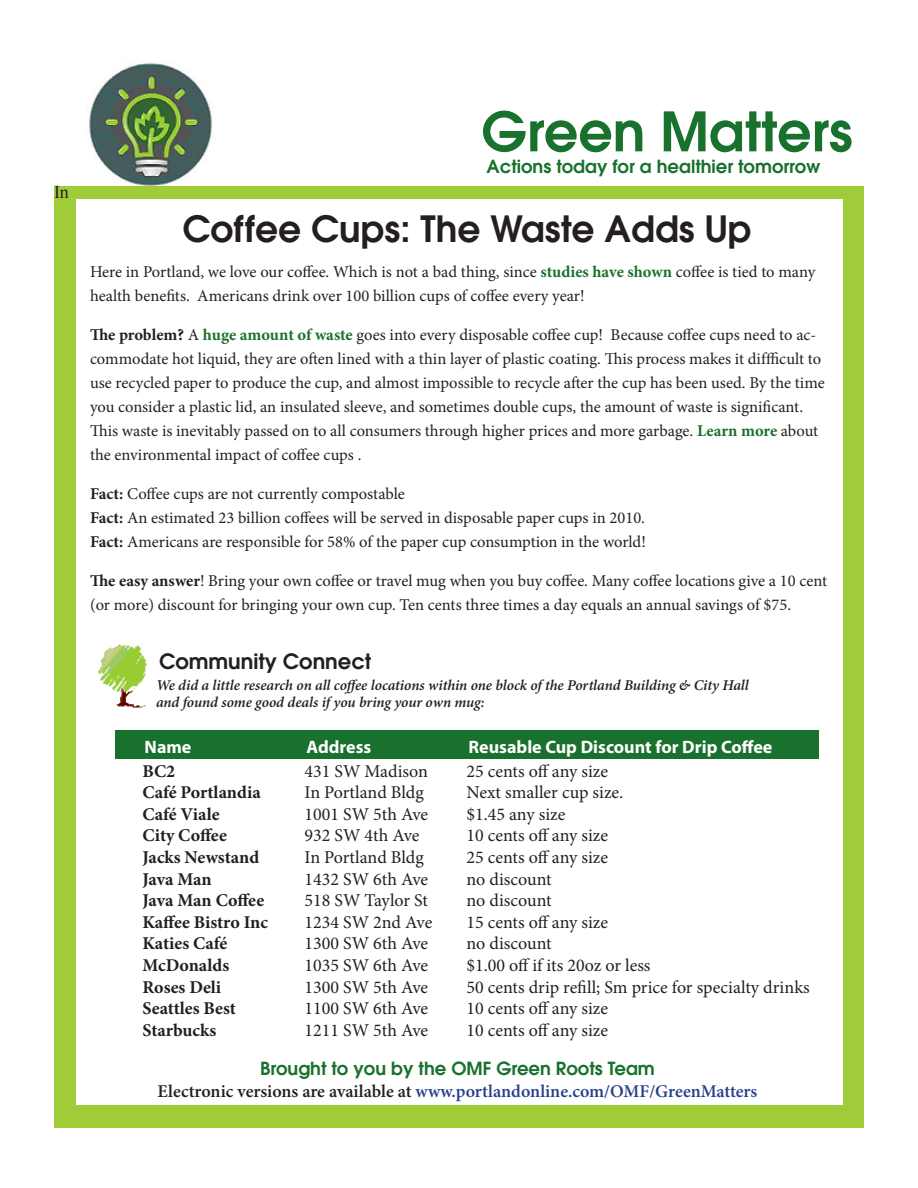
<style>
.page{position:relative;width:918px;height:1188px;background:#fff}
.page>*{position:absolute;margin:0;border:0;box-sizing:border-box;transform-origin:0 0}
.t1{font:600 54px "Avant Garde";color:#18712c}
.t2{font:600 36px "Avant Garde";color:#231f20}
.t3{font:600 21px "Avant Garde";color:#231f20}
.t4{font:18px "Minion Pro";color:#231f20}
.t5{font:700 18px "Minion Pro";color:#231f20}
.t6{font:600 18px "Minion Pro";color:#253f8e}
.t7{font:600 18px "Avant Garde";color:#18712c}
.t8{font:700 18px "Myriad Pro";color:#fff}
.t9{font:18px "Times New Roman";color:#231f20}
.t10{font:16.5px/24px "Minion Pro";color:#231f20}
.t11{font:italic 600 15px/16.5px "Minion Pro";letter-spacing:-.005em;color:#231f20}
.s1{font-weight:700;color:#18712c}
.s2{font-weight:700}
.s3{color:#231f20}
</style>
<div class="page">
<img style="left:89px;top:63px;width:123px;height:123px">
<div style="left:54px;top:186px;width:810px;height:942px;background:#a1cc3a"></div>
<div style="left:76px;top:200px;width:767px;height:906px;background:#fff"></div>
<img style="left:98px;top:644px;width:50px;height:64px">
<div style="left:116px;top:730px;width:703px;height:29px;background:#18712c"></div>
<p class="t9" style="left:54px;top:180px;width:16px">In</p>
<p class="t1" style="left:482px;top:96px;width:373px">Green Matters</p>
<p class="t7" style="left:487px;top:155px;width:336px">Actions today for a healthier tomorrow</p>
<p class="t2" style="left:182px;top:205px;width:571px">Coffee Cups: The Waste Adds Up</p>
<p class="t10" style="left:90px;top:260px;width:727px">Here in Portland, we love our coffee. Which is not a bad thing, since <span class="s1">studies have shown</span> coffee is tied to many health benefits. Americans drink over 100 billion cups of coffee every year!</p>
<p class="t10" style="left:90px;top:323px;width:736px"><span class="s2">The problem?</span> A <span class="s1">huge amount of waste</span> goes into every disposable coffee cup! Because coffee cups need to ac&shy;commodate hot liquid, they are often lined with a thin layer of plastic coating. This process makes it diffficult to use recycled paper to produce the cup, and almost impossible to recycle after the cup has been used. By the time you consider a plastic lid, an insulated sleeve, and sometimes double cups, the amount of waste is significant.<br>This waste is inevitably passed on to all consumers through higher prices and more garbage. <span class="s1">Learn more</span> about the environmental impact of coffee cups .</p>
<p class="t10" style="left:90px;top:482px;width:316px"><span class="s2">Fact:</span> Coffee cups are not currently compostable</p>
<p class="t10" style="left:90px;top:506px;width:557px"><span class="s2">Fact:</span> An estimated 23 billion coffees will be served in disposable paper cups in 2010.</p>
<p class="t10" style="left:90px;top:530px;width:557px"><span class="s2">Fact:</span> Americans are responsible for 58% of the paper cup consumption in the world!</p>
<p class="t10" style="left:90px;top:569px;width:739px"><span class="s2">The easy answer</span>! Bring your own coffee or travel mug when you buy coffee. Many coffee locations give a 10 cent (or more) discount for bringing your own cup. Ten cents three times a day equals an annual savings of $75.</p>
<p class="t3" style="left:159px;top:648px;width:214px">Community Connect</p>
<p class="t11" style="left:156px;top:678px;width:594px">We did a little research on all coffee locations within one block of the Portland Building &amp; City Hall and found some good deals if you bring your own mug:</p>
<p class="t8" style="left:145px;top:735px;width:48px">Name</p>
<p class="t8" style="left:307px;top:735px;width:66px">Address</p>
<p class="t8" style="left:469px;top:735px;width:305px">Reusable Cup Discount for Drip Coffee</p>
<p class="t5" style="left:142px;top:758px;width:34px">BC2</p>
<p class="t4" style="left:304px;top:759px;width:125px">431 SW Madison</p>
<p class="t4" style="left:466px;top:759px;width:143px">25 cents off any size</p>
<p class="t5" style="left:142px;top:780px;width:120px">Café Portlandia</p>
<p class="t4" style="left:304px;top:780px;width:121px">In Portland Bldg</p>
<p class="t4" style="left:466px;top:780px;width:158px">Next smaller cup size.</p>
<p class="t5" style="left:142px;top:801px;width:79px">Café Viale</p>
<p class="t4" style="left:304px;top:802px;width:125px">1001 SW 5th Ave</p>
<p class="t4" style="left:466px;top:802px;width:100px">$1.45 any size</p>
<p class="t5" style="left:142px;top:823px;width:86px">City Coffee</p>
<p class="t4" style="left:304px;top:824px;width:117px">932 SW 4th Ave</p>
<p class="t4" style="left:466px;top:824px;width:143px">10 cents off any size</p>
<p class="t5" style="left:142px;top:845px;width:118px">Jacks Newstand</p>
<p class="t4" style="left:304px;top:845px;width:121px">In Portland Bldg</p>
<p class="t4" style="left:466px;top:845px;width:143px">25 cents off any size</p>
<p class="t5" style="left:142px;top:866px;width:71px">Java Man</p>
<p class="t4" style="left:304px;top:867px;width:125px">1432 SW 6th Ave</p>
<p class="t4" style="left:466px;top:867px;width:87px">no discount</p>
<p class="t5" style="left:142px;top:888px;width:123px">Java Man Coffee</p>
<p class="t4" style="left:304px;top:888px;width:125px">518 SW Taylor St</p>
<p class="t4" style="left:466px;top:888px;width:87px">no discount</p>
<p class="t5" style="left:142px;top:909px;width:127px">Kaffee Bistro Inc</p>
<p class="t4" style="left:304px;top:910px;width:129px">1234 SW 2nd Ave</p>
<p class="t4" style="left:466px;top:910px;width:143px">15 cents off any size</p>
<p class="t5" style="left:142px;top:931px;width:86px">Katies Café</p>
<p class="t4" style="left:304px;top:932px;width:125px">1300 SW 6th Ave</p>
<p class="t4" style="left:466px;top:932px;width:87px">no discount</p>
<p class="t5" style="left:142px;top:953px;width:88px">McDonalds</p>
<p class="t4" style="left:304px;top:953px;width:125px">1035 SW 6th Ave</p>
<p class="t4" style="left:466px;top:953px;width:185px">$1.00 off if its 20oz or less</p>
<p class="t5" style="left:142px;top:974px;width:80px">Roses Deli</p>
<p class="t4" style="left:304px;top:975px;width:125px">1300 SW 5th Ave</p>
<p class="t4" style="left:466px;top:975px;width:345px">50 cents drip refill; Sm price for specialty drinks</p>
<p class="t5" style="left:142px;top:996px;width:95px">Seattles Best</p>
<p class="t4" style="left:304px;top:996px;width:125px">1100 SW 6th Ave</p>
<p class="t4" style="left:466px;top:996px;width:143px">10 cents off any size</p>
<p class="t5" style="left:142px;top:1017px;width:75px">Starbucks</p>
<p class="t4" style="left:304px;top:1018px;width:125px">1211 SW 5th Ave</p>
<p class="t4" style="left:466px;top:1018px;width:143px">10 cents off any size</p>
<p class="t7" style="left:260px;top:1057px;width:396px">Brought to you by the OMF Green Roots Team</p>
<p class="t6" style="left:158px;top:1081px;width:601px"><span class="s3">Electronic versions are available at</span> www.portlandonline.com/OMF/GreenMatters</p>
</div>
